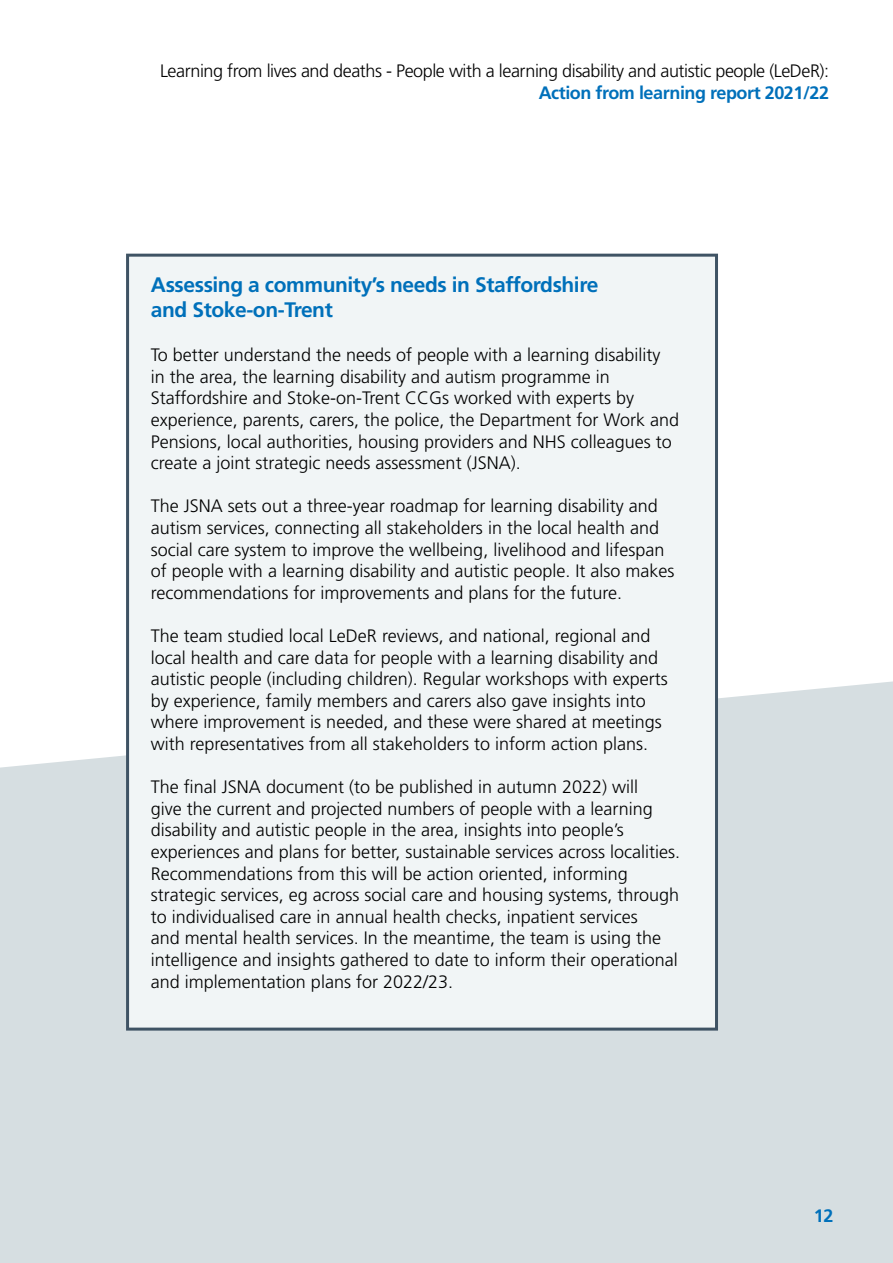
<style>
.page{position:relative;width:893px;height:1263px;background:#fff}
.page>*{position:absolute;margin:0;border:0;box-sizing:border-box;transform-origin:0 0}
.t1{font:700 21px/25.2px "Frutiger LT Std";letter-spacing:-.02em;color:#0070ba}
.t2{font:300 18px/21.6px "Frutiger LT Std";color:#000}
.t3{font:300 18px "Frutiger LT Std";letter-spacing:-.025em;color:#000}
.t4{font:700 18px "Frutiger LT Std";letter-spacing:-.025em;color:#0070ba}
</style>
<div class="page">
<div style="left:0;top:681px;width:893px;height:582px;background:#d6dee1"></div>
<div style="left:126px;top:254px;width:592px;height:776px;background:#f1f5f6;border:3px solid #3f5364"></div>
<p class="t3" style="left:160px;top:61px;width:671px">Learning from lives and deaths - People with a learning disability and autistic people (LeDeR):</p>
<p class="t4" style="left:539px;top:82px;width:292px">Action from learning report 2021/22</p>
<p class="t1" style="left:151px;top:272px;width:449px">Assessing a community’s needs in Staffordshire and Stoke-on-Trent</p>
<p class="t2" style="left:151px;top:344px;width:530px">To better understand the needs of people with a learning disability<br>in the area, the learning disability and autism programme in Staffordshire and Stoke-on-Trent CCGs worked with experts by experience, parents, carers, the police, the Department for Work and Pensions, local authorities, housing providers and NHS colleagues to create a joint strategic needs assessment (JSNA).</p>
<p class="t2" style="left:151px;top:496px;width:525px">The JSNA sets out a three-year roadmap for learning disability and autism services, connecting all stakeholders in the local health and social care system to improve the wellbeing, livelihood and lifespan of people with a learning disability and autistic people. It also makes recommendations for improvements and plans for the future.</p>
<p class="t2" style="left:151px;top:625px;width:518px">The team studied local LeDeR reviews, and national, regional and local health and care data for people with a learning disability and autistic people (including children). Regular workshops with experts by experience, family members and carers also gave insights into where improvement is needed, and these were shared at meetings with representatives from all stakeholders to inform action plans.</p>
<p class="t2" style="left:151px;top:776px;width:531px">The final JSNA document (to be published in autumn 2022) will<br>give the current and projected numbers of people with a learning disability and autistic people in the area, insights into people’s experiences and plans for better, sustainable services across localities.<br>Recommendations from this will be action oriented, informing strategic services, eg across social care and housing systems, through to individualised care in annual health checks, inpatient services<br>and mental health services. In the meantime, the team is using the intelligence and insights gathered to date to inform their operational and implementation plans for 2022/23.</p>
<p class="t4" style="left:814px;top:1206px;width:21px">12</p>
</div>
